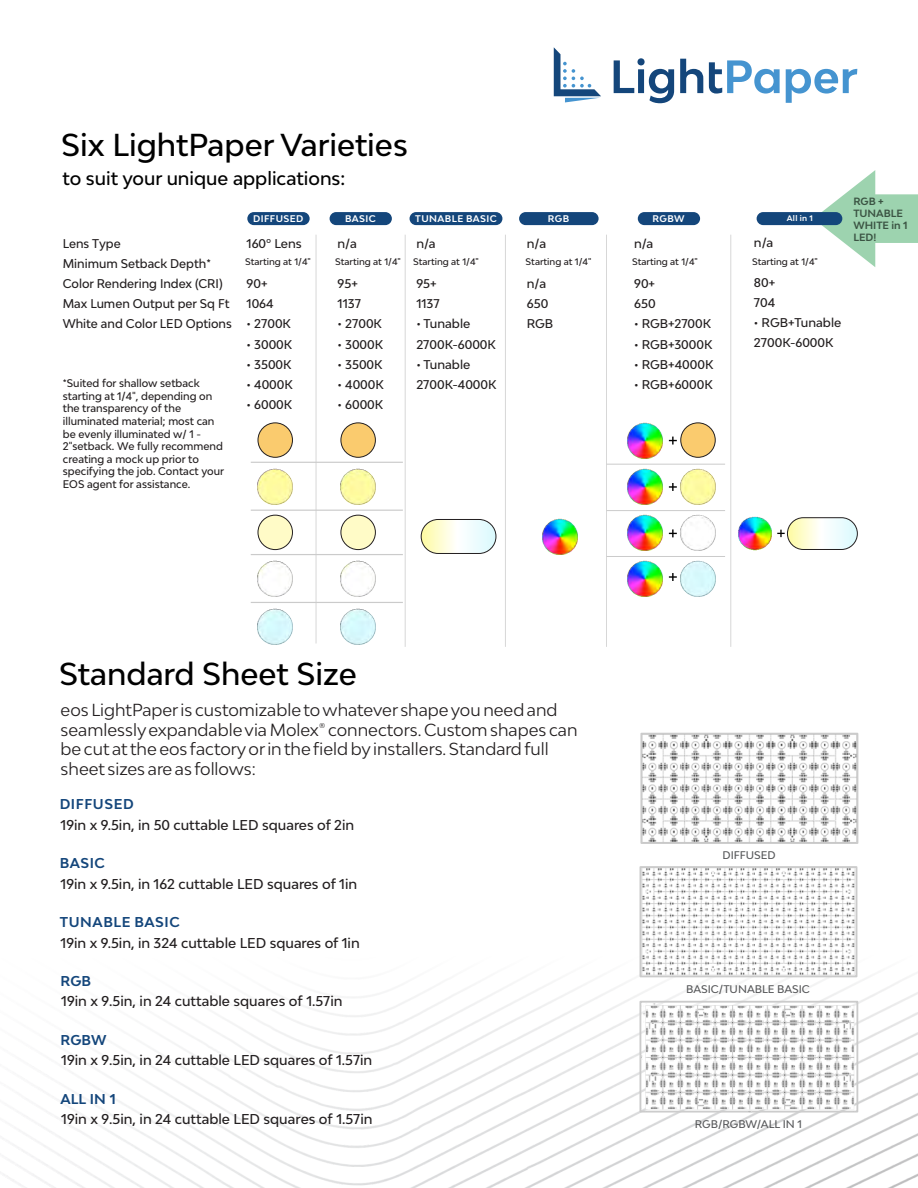
<style>
.page{position:relative;width:918px;height:1188px;background:#fff}
.page>*{position:absolute;margin:0;border:0;box-sizing:border-box;transform-origin:0 0}
.t1{font:500 30px "Bw Modelica";color:#000}
.t2{font:500 18px "Bw Modelica";color:#000}
.t3{font:16.5px/19.8px "Bw Modelica";color:#231f20}
.t4{font:500 13.5px "Bw Modelica";color:#231f20}
.t5{font:700 13.5px "Bw Modelica";letter-spacing:.045em;color:#14467b}
.t6{font:500 12px/20.1px "Bw Modelica";color:#231f20}
.t7{font:500 10.5px/12.6px "Bw Modelica";color:#231f20}
.t8{font:500 10.5px "Bw Modelica";color:#58595b}
.t9{font:700 9.9px/12px "Bw Modelica";color:#3b5443}
.t10{font:700 9.15px "Bw Modelica";letter-spacing:.045em;color:#fff}
.t11{font:500 9px "Bw Modelica";color:#231f20}
.t12{font:700 7.65px "Bw Modelica";color:#fff}
</style>
<div class="page">
<img style="left:3px;top:866px;width:915px;height:322px">
<svg style="left:813px;top:170px;width:105px;height:97px"></svg>
<hr style="left:405px;top:235px;width:1px;height:412px;background:#cbcbcb">
<hr style="left:505px;top:235px;width:1px;height:412px;background:#cbcbcb">
<hr style="left:606px;top:235px;width:1px;height:412px;background:#cbcbcb">
<hr style="left:730px;top:235px;width:1px;height:412px;background:#cbcbcb">
<div style="left:247px;top:212px;width:63px;height:13px;background:#14467b;border-radius:7px"></div>
<div style="left:330px;top:212px;width:62px;height:13px;background:#14467b;border-radius:7px"></div>
<div style="left:410px;top:212px;width:92px;height:13px;background:#14467b;border-radius:7px"></div>
<div style="left:519px;top:212px;width:80px;height:13px;background:#14467b;border-radius:7px"></div>
<div style="left:638px;top:212px;width:62px;height:13px;background:#14467b;border-radius:7px"></div>
<img style="left:257px;top:468px;width:36px;height:37px">
<img style="left:257px;top:560px;width:36px;height:37px">
<img style="left:257px;top:608px;width:36px;height:37px">
<img style="left:340px;top:468px;width:36px;height:37px">
<img style="left:340px;top:560px;width:36px;height:37px">
<img style="left:340px;top:608px;width:36px;height:37px">
<hr style="left:251px;top:510px;width:152px;height:1px;background:#cbcbcb">
<hr style="left:251px;top:462px;width:152px;height:1px;background:#cbcbcb">
<hr style="left:251px;top:554px;width:152px;height:1px;background:#cbcbcb">
<svg style="left:421px;top:519px;width:75px;height:34px"></svg>
<div style="left:421px;top:519px;width:75px;height:35px;border:1px solid #231f20;border-radius:17px"></div>
<img style="left:738px;top:516px;width:34px;height:35px">
<svg style="left:777px;top:530px;width:8px;height:7px"></svg>
<svg style="left:787px;top:518px;width:70px;height:31px"></svg>
<div style="left:787px;top:518px;width:71px;height:32px;border:1px solid #231f20;border-radius:16px"></div>
<svg style="left:554px;top:47px;width:47px;height:55px"></svg>
<svg style="left:614px;top:58px;width:243px;height:45px"></svg>
<img style="left:643px;top:869px;width:211px;height:105px">
<div style="left:640px;top:866px;width:217px;height:111px;border:2px solid #cbcbcb"></div>
<img style="left:643px;top:736px;width:212px;height:105px">
<div style="left:640px;top:733px;width:218px;height:111px;border:2px solid #cbcbcb"></div>
<div style="left:258px;top:423px;width:35px;height:34px;background:#facb6e;border:1px solid #231f20;border-radius:50%"></div>
<div style="left:341px;top:423px;width:35px;height:34px;background:#facb6e;border:1px solid #231f20;border-radius:50%"></div>
<img style="left:627px;top:468px;width:36px;height:37px">
<img style="left:627px;top:422px;width:36px;height:37px">
<img style="left:680px;top:468px;width:36px;height:37px">
<img style="left:680px;top:514px;width:36px;height:37px">
<img style="left:680px;top:560px;width:36px;height:37px">
<img style="left:627px;top:514px;width:36px;height:37px">
<img style="left:627px;top:560px;width:36px;height:37px">
<svg style="left:669px;top:483px;width:8px;height:8px"></svg>
<svg style="left:669px;top:437px;width:8px;height:8px"></svg>
<svg style="left:669px;top:529px;width:8px;height:8px"></svg>
<svg style="left:669px;top:573px;width:8px;height:8px"></svg>
<hr style="left:607px;top:510px;width:118px;height:1px;background:#cbcbcb">
<hr style="left:607px;top:464px;width:118px;height:1px;background:#cbcbcb">
<hr style="left:607px;top:556px;width:118px;height:1px;background:#cbcbcb">
<div style="left:681px;top:423px;width:34px;height:34px;background:#facb6e;border:1px solid #231f20;border-radius:50%"></div>
<hr style="left:316px;top:235px;width:1px;height:408px;background:#cbcbcb">
<img style="left:542px;top:518px;width:36px;height:37px">
<div style="left:757px;top:212px;width:85px;height:13px;background:#14467b;border-radius:7px"></div>
<hr style="left:251px;top:602px;width:152px;height:1px;background:#cbcbcb">
<div style="left:258px;top:515px;width:35px;height:35px;background:#fffbc7;border:1px solid #231f20;border-radius:50%"></div>
<div style="left:341px;top:515px;width:35px;height:35px;background:#fffbc7;border:1px solid #231f20;border-radius:50%"></div>
<img style="left:639px;top:1000px;width:218px;height:116px">
<h1 class="t1" style="left:61px;top:133px;width:348px">Six LightPaper Varieties</h1>
<h2 class="t2" style="left:62px;top:171px;width:284px">to suit your unique applications:</h2>
<p class="t10" style="left:253px;top:215px;width:52px">DIFFUSED</p>
<p class="t10" style="left:345px;top:215px;width:32px">BASIC</p>
<p class="t10" style="left:415px;top:215px;width:83px">TUNABLE BASIC</p>
<p class="t10" style="left:548px;top:215px;width:23px">RGB</p>
<p class="t10" style="left:653px;top:215px;width:34px">RGBW</p>
<p class="t12" style="left:787px;top:215px;width:28px">All in 1</p>
<p class="t6" style="left:63px;top:234px;width:171px">Lens Type<br>Minimum Setback Depth*<br>Color Rendering Index (CRI)<br>Max Lumen Output per Sq Ft<br>White and Color LED Options</p>
<p class="t6" style="left:247px;top:234px;width:57px">160º Lens</p>
<p class="t11" style="left:245px;top:256px;width:67px">Starting at 1/4"</p>
<p class="t6" style="left:247px;top:275px;width:29px">90+<br>1064</p>
<p class="t6" style="left:247px;top:315px;width:46px">• 2700K</p>
<p class="t6" style="left:247px;top:335px;width:47px">• 3000K</p>
<p class="t6" style="left:247px;top:355px;width:46px">• 3500K</p>
<p class="t6" style="left:247px;top:376px;width:48px">• 4000K</p>
<p class="t6" style="left:247px;top:396px;width:47px">• 6000K</p>
<p class="t7" style="left:63px;top:377px;width:163px">*Suited for shallow setback starting at 1/4", depending on the transparency of the illuminated material; most can be evenly illuminated w/ 1 -<br>2"setback. We fully recommend creating a mock up prior to specifying the job. Contact your<br>EOS agent for assistance.</p>
<p class="t6" style="left:754px;top:233px;width:21px">n/a</p>
<p class="t6" style="left:754px;top:274px;width:23px">80+<br>704</p>
<p class="t6" style="left:754px;top:314px;width:89px">• RGB+Tunable<br>2700K-6000K</p>
<p class="t6" style="left:338px;top:234px;width:21px">n/a</p>
<p class="t6" style="left:338px;top:275px;width:25px">95+<br>1137</p>
<p class="t6" style="left:338px;top:315px;width:46px">• 2700K</p>
<p class="t6" style="left:338px;top:335px;width:47px">• 3000K</p>
<p class="t6" style="left:338px;top:355px;width:46px">• 3500K</p>
<p class="t6" style="left:338px;top:376px;width:48px">• 4000K</p>
<p class="t6" style="left:338px;top:396px;width:47px">• 6000K</p>
<p class="t6" style="left:416px;top:234px;width:21px">n/a</p>
<p class="t6" style="left:416px;top:275px;width:25px">95+<br>1137</p>
<p class="t6" style="left:416px;top:315px;width:81px">• Tunable<br>2700K-6000K</p>
<p class="t6" style="left:416px;top:355px;width:82px">• Tunable<br>2700K-4000K</p>
<p class="t6" style="left:527px;top:234px;width:21px">n/a</p>
<p class="t6" style="left:527px;top:275px;width:28px">n/a<br>650<br>RGB</p>
<p class="t6" style="left:634px;top:234px;width:21px">n/a</p>
<p class="t6" style="left:634px;top:275px;width:23px">90+<br>650</p>
<p class="t6" style="left:634px;top:315px;width:78px">• RGB+2700K</p>
<p class="t6" style="left:634px;top:335px;width:80px">• RGB+3000K</p>
<p class="t6" style="left:634px;top:355px;width:81px">• RGB+4000K</p>
<p class="t6" style="left:634px;top:376px;width:80px">• RGB+6000K</p>
<p class="t11" style="left:335px;top:256px;width:67px">Starting at 1/4"</p>
<p class="t11" style="left:413px;top:256px;width:67px">Starting at 1/4"</p>
<p class="t11" style="left:526px;top:256px;width:67px">Starting at 1/4"</p>
<p class="t11" style="left:632px;top:256px;width:67px">Starting at 1/4"</p>
<p class="t11" style="left:752px;top:256px;width:67px">Starting at 1/4"</p>
<p class="t9" style="left:853px;top:196px;width:56px">RGB +<br>TUNABLE<br>WHITE in 1<br>LED!</p>
<h1 class="t1" style="left:59px;top:661px;width:299px">Standard Sheet Size</h1>
<h3 class="t3" style="left:61px;top:701px;width:518px">eos LightPaper is customizable to whatever shape you need and seamlessly expandable via Molex® connectors. Custom shapes can be cut at the eos factory or in the field by installers. Standard full sheet sizes are as follows:</h3>
<p class="t5" style="left:60px;top:799px;width:76px">DIFFUSED</p>
<p class="t4" style="left:61px;top:819px;width:295px">19in x 9.5in, in 50 cuttable LED squares of 2in</p>
<p class="t5" style="left:60px;top:858px;width:47px">BASIC</p>
<p class="t4" style="left:61px;top:878px;width:298px">19in x 9.5in, in 162 cuttable LED squares of 1in</p>
<p class="t5" style="left:60px;top:917px;width:122px">TUNABLE BASIC</p>
<p class="t4" style="left:61px;top:937px;width:301px">19in x 9.5in, in 324 cuttable LED squares of 1in</p>
<p class="t5" style="left:61px;top:976px;width:32px">RGB</p>
<p class="t4" style="left:61px;top:996px;width:283px">19in x 9.5in, in 24 cuttable squares of 1.57in</p>
<p class="t5" style="left:61px;top:1035px;width:47px">RGBW</p>
<p class="t4" style="left:61px;top:1055px;width:313px">19in x 9.5in, in 24 cuttable LED squares of 1.57in</p>
<p class="t5" style="left:61px;top:1094px;width:57px">ALL IN 1</p>
<p class="t4" style="left:61px;top:1113px;width:313px">19in x 9.5in, in 24 cuttable LED squares of 1.57in</p>
<p class="t8" style="left:723px;top:851px;width:55px">DIFFUSED</p>
<p class="t8" style="left:686px;top:984px;width:125px">BASIC/TUNABLE BASIC</p>
<p class="t8" style="left:695px;top:1119px;width:109px">RGB/RGBW/ALL IN 1</p>
</div>
